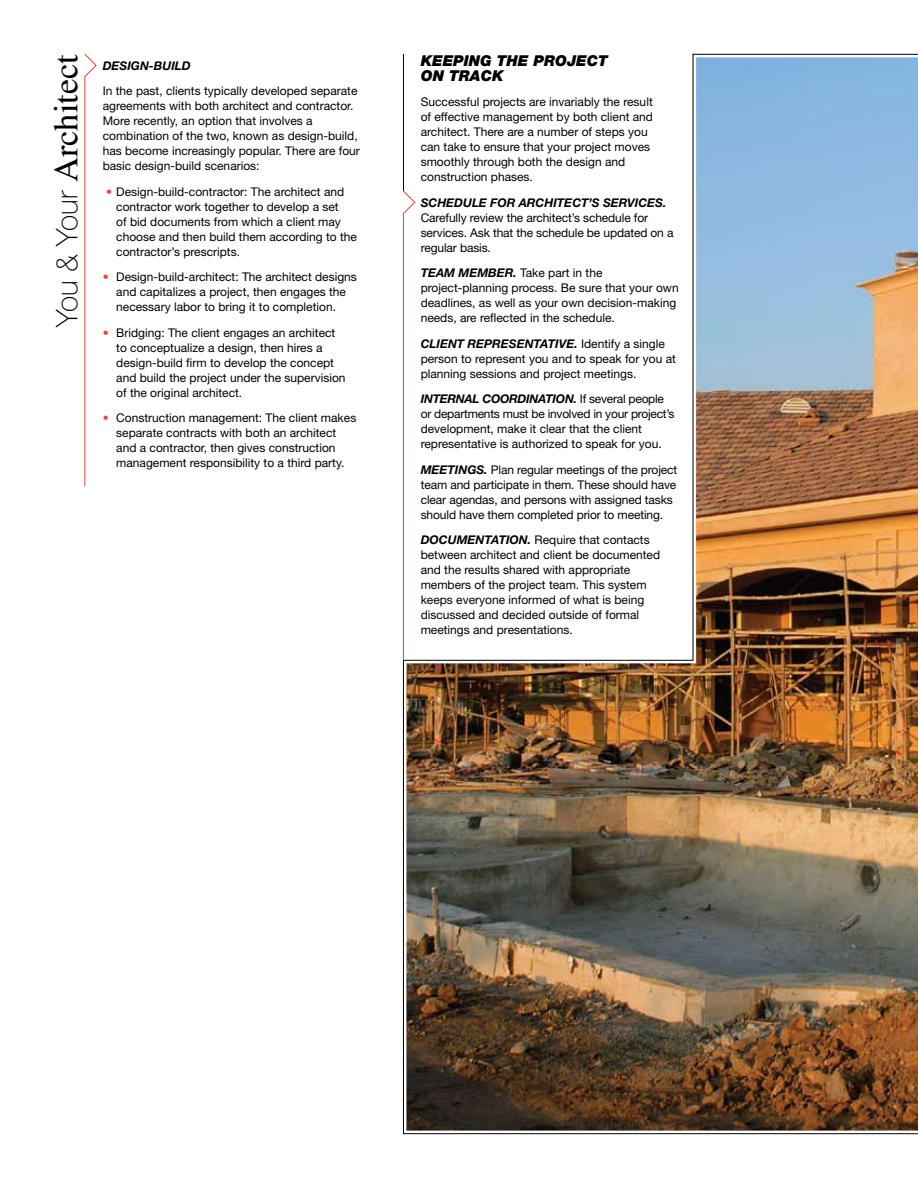
<style>
.page{position:relative;width:918px;height:1188px;background:#fff}
.page>*{position:absolute;margin:0;border:0;box-sizing:border-box;transform-origin:0 0}
.t1{font:34.5px "Times";color:#000}
.t2{font:italic 900 15px "Helvetica Neue";color:#000}
.t3{font:12px/15px "Helvetica Neue";color:#000}
.t4{font:italic 700 12px "Helvetica Neue";color:#000}
.s1{font-family:"Helvetica Neue";font-weight:100;font-size:30px}
.s2{color:#ef4135}
.s3{font-weight:700;font-style:italic}
</style>
<div class="page">
<img style="left:403px;top:54px;width:515px;height:1080px">
<svg style="left:84px;top:54px;width:13px;height:433px"></svg>
<hr style="left:403px;top:54px;width:1px;height:137px;background:#000">
<svg style="left:403px;top:190px;width:12px;height:471px"></svg>
<h1 class="t1" style="left:47px;top:327px;width:274px;rotate:-90deg"><span class="s1">You &amp; Your</span> Architect</h1>
<p class="t4" style="left:103px;top:58px;width:89px">DESIGN-BUILD</p>
<p class="t3" style="left:103px;top:83px;width:259px">In the past, clients typically developed separate agreements with both architect and contractor.<br>More recently, an option that involves a combination of the two, known as design-build, has become increasingly popular. There are four basic design-build scenarios:</p>
<p class="t3" style="left:116px;top:184px;width:242px;text-indent:-10px"><span class="s2">•</span> Design-build-contractor: The architect and contractor work together to develop a set<br>of bid documents from which a client may choose and then build them according to the contractor’s prescripts.</p>
<p class="t3" style="left:116px;top:269px;width:242px;text-indent:-14px"><span class="s2">•</span> Design-build-architect: The architect designs and capitalizes a project, then engages the necessary labor to bring it to completion.</p>
<p class="t3" style="left:116px;top:325px;width:231px;text-indent:-14px"><span class="s2">•</span> Bridging: The client engages an architect to conceptualize a design, then hires a design-build firm to develop the concept and build the project under the supervision of the original architect.</p>
<p class="t3" style="left:116px;top:410px;width:242px;text-indent:-14px"><span class="s2">•</span> Construction management: The client makes separate contracts with both an architect and a contractor, then gives construction management responsibility to a third party.</p>
<p class="t2" style="left:421px;top:51px;width:12px">KEEPING</p>
<p class="t2" style="left:497px;top:51px;width:12px">THE</p>
<p class="t2" style="left:534px;top:51px;width:55px">PRO JECT</p>
<p class="t2" style="left:421px;top:66px;width:51px">ON TRAC</p>
<p class="t2" style="left:492px;top:66px;width:13px">K</p>
<p class="t3" style="left:421px;top:94px;width:234px">Successful projects are invariably the result of effective management by both client and architect. There are a number of steps you can take to ensure that your project moves smoothly through both the design and construction phases.</p>
<p class="t4" style="left:421px;top:195px;width:247px">SCHEDULE FOR ARCHITECT’S SERVICES.</p>
<p class="t3" style="left:421px;top:210px;width:254px">Carefully review the architect’s schedule for services. Ask that the schedule be updated on a regular basis.</p>
<p class="t3" style="left:421px;top:265px;width:259px"><span class="s3">TEAM MEMBER.</span> Take part in the project-planning process. Be sure that your own deadlines, as well as your own decision-making needs, are reflected in the schedule.</p>
<p class="t3" style="left:421px;top:336px;width:257px"><span class="s3">CLIENT REPRESENTATIVE.</span> Identify a single person to represent you and to speak for you at planning sessions and project meetings.</p>
<p class="t3" style="left:421px;top:391px;width:255px"><span class="s3">INTERNAL COORDINATION.</span> If several people or departments must be involved in your project’s development, make it clear that the client representative is authorized to speak for you.</p>
<p class="t3" style="left:421px;top:462px;width:258px"><span class="s3">MEETINGS.</span> Plan regular meetings of the project team and participate in them. These should have clear agendas, and persons with assigned tasks should have them completed prior to meeting.</p>
<p class="t3" style="left:421px;top:532px;width:241px"><span class="s3">DOCUMENTATION.</span> Require that contacts between architect and client be documented and the results shared with appropriate members of the project team. This system keeps everyone informed of what is being discussed and decided outside of formal meetings and presentations.</p>
</div>
